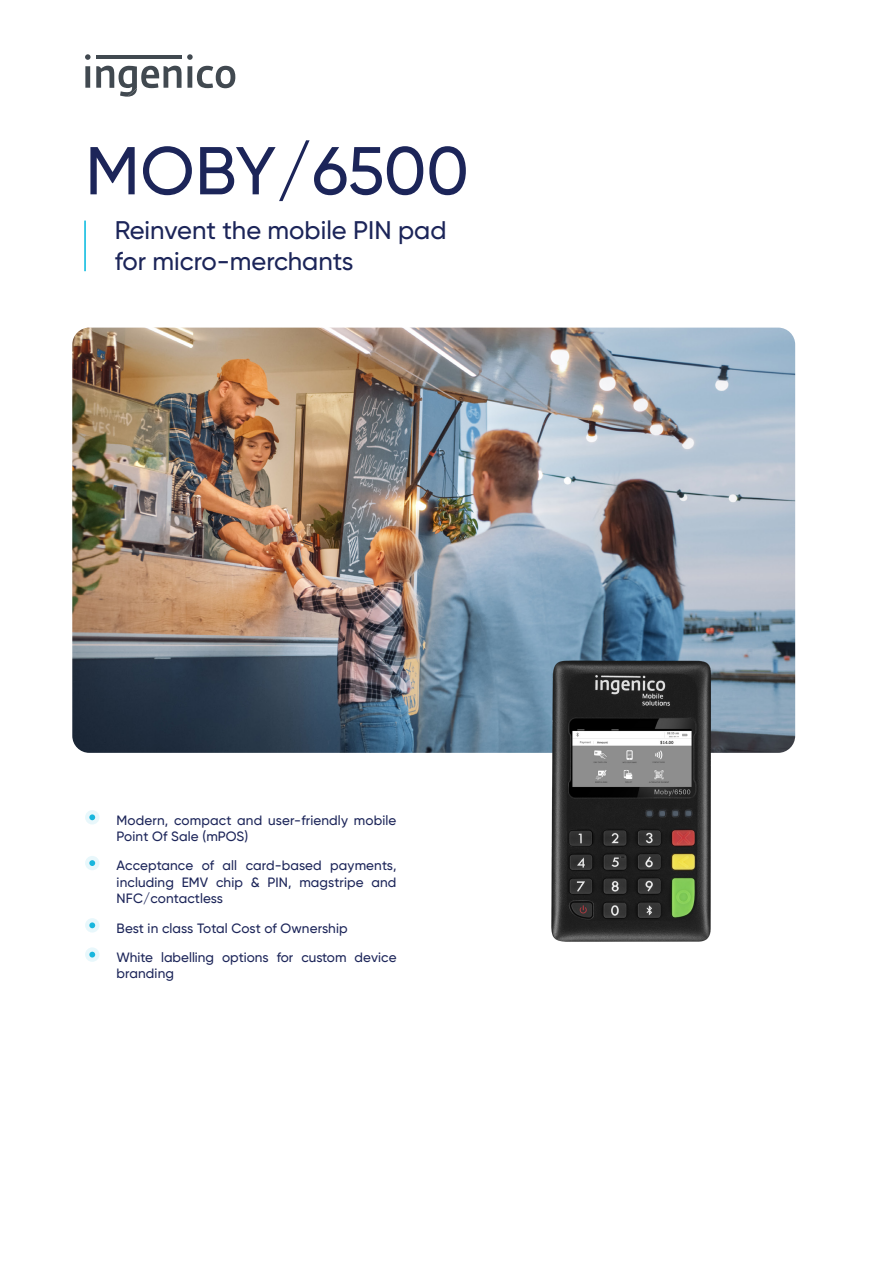
<style>
.page{position:relative;width:893px;height:1263px;background:#fff}
.page>*{position:absolute;margin:0;border:0;box-sizing:border-box;transform-origin:0 0}
.t1{font:500 67.5px "Gilroy";letter-spacing:-.005em;color:#1c2559}
.H2-Line{font:500 25.5px/31.5px "Gilroy";color:#1c2559}
.P-List{font:500 13.5px/16.5px "Gilroy";letter-spacing:.01em;color:#1c2559}
</style>
<div class="page">
<svg style="left:85px;top:66px;width:5px;height:22px"></svg>
<hr style="left:96px;top:55px;width:86px;height:4px;background:#414950">
<svg style="left:85px;top:54px;width:6px;height:6px"></svg>
<svg style="left:187px;top:54px;width:6px;height:6px"></svg>
<svg style="left:96px;top:66px;width:139px;height:31px"></svg>
<hr style="left:84px;top:221px;width:2px;height:50px;background:#00b8de">
<svg style="left:85px;top:810px;width:14px;height:14px"></svg>
<svg style="left:85px;top:856px;width:14px;height:14px"></svg>
<svg style="left:85px;top:918px;width:14px;height:14px"></svg>
<svg style="left:85px;top:947px;width:14px;height:15px"></svg>
<img style="left:72px;top:328px;width:723px;height:425px">
<img style="left:543px;top:643px;width:176px;height:299px">
<h1 class="t1" style="left:85px;top:129px;width:385px">MOBY/6500</h1>
<p class="H2-Line" style="left:115px;top:214px;width:333px">Reinvent the mobile PIN pad for micro-merchants</p>
<p class="P-List" style="left:117px;top:811px;width:281px">Modern, compact and user-friendly mobile<br>Point Of Sale (mPOS)</p>
<p class="P-List" style="left:117px;top:857px;width:281px;text-align:justify">Acceptance of all card-based payments, including EMV chip &amp; PIN, magstripe and NFC/contactless</p>
<p class="P-List" style="left:117px;top:919px;width:232px">Best in class Total Cost of Ownership</p>
<p class="P-List" style="left:117px;top:949px;width:281px">White labelling options for custom device branding</p>
</div>
